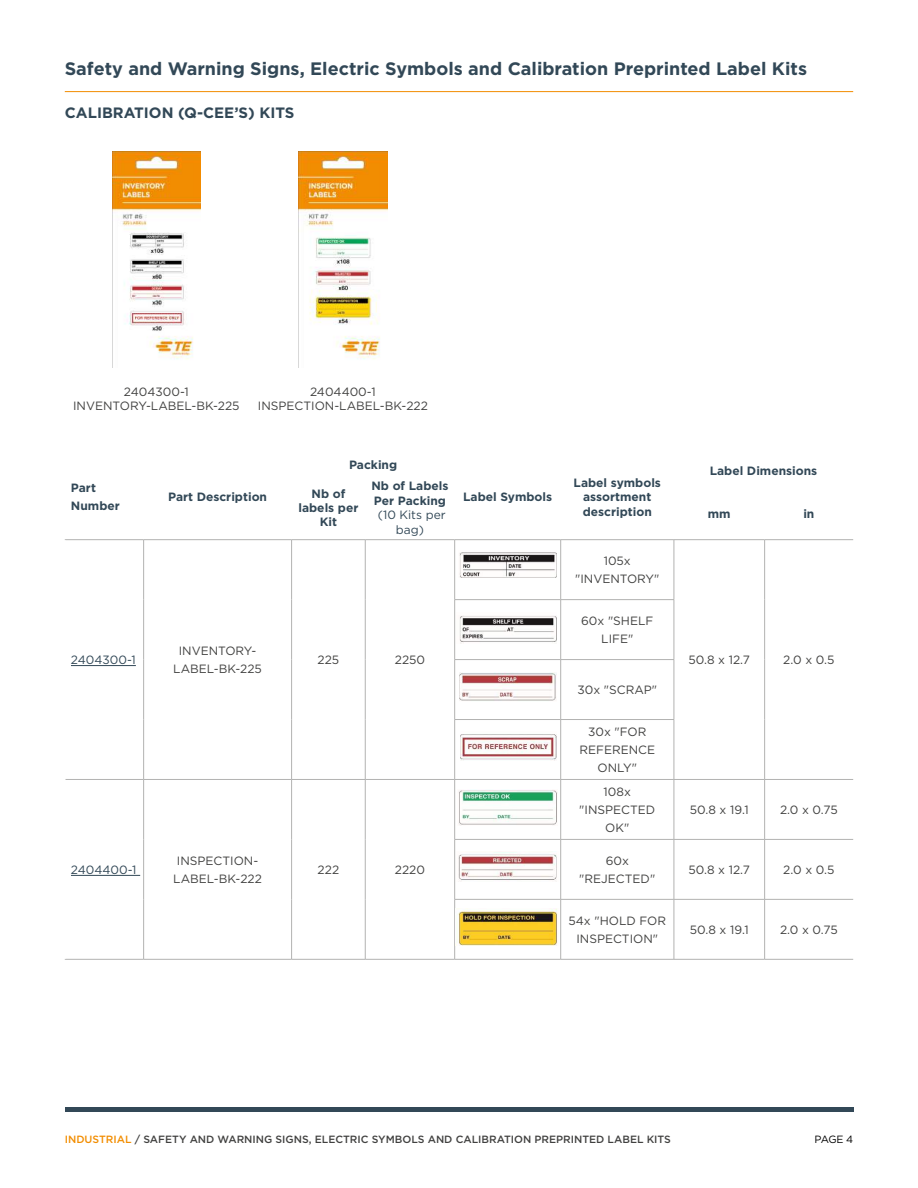
<style>
.page{position:relative;width:918px;height:1188px;background:#fff}
.page>*{position:absolute;margin:0;border:0;box-sizing:border-box;transform-origin:0 0}
.t1{font:700 18px "Gotham";color:#324857}
.t2{font:700 15px "Gotham";color:#324857}
.t3{font:12px/18px "Gotham";color:#414140;text-align:center}
.t4{font:700 12px/14.4px "Gotham";color:#324857}
.t5{font:12px/14.4px "Gotham";color:#324857;text-align:center}
.t6{font:500 10.5px "Gotham";color:#414140}
.t7{font:10.5px "Gotham";color:#000}
.s1{color:#f28d00}
</style>
<div class="page">
<img style="left:112px;top:152px;width:89px;height:216px">
<img style="left:299px;top:152px;width:88px;height:207px">
<hr style="left:65px;top:1107px;width:788px;height:4px;background:#324857">
<hr style="left:65px;top:91px;width:788px;height:1px;background:#f28d00">
<hr style="left:65px;top:539px;width:79px;height:1px;background:#b2b2b1">
<hr style="left:144px;top:539px;width:148px;height:1px;background:#b2b2b1">
<hr style="left:292px;top:539px;width:73px;height:1px;background:#b2b2b1">
<hr style="left:365px;top:539px;width:90px;height:1px;background:#b2b2b1">
<hr style="left:455px;top:539px;width:106px;height:1px;background:#b2b2b1">
<hr style="left:561px;top:539px;width:113px;height:1px;background:#b2b2b1">
<hr style="left:674px;top:539px;width:91px;height:1px;background:#b2b2b1">
<hr style="left:765px;top:539px;width:88px;height:1px;background:#b2b2b1">
<hr style="left:454px;top:599px;width:107px;height:1px;background:#b2b2b1">
<hr style="left:561px;top:599px;width:113px;height:1px;background:#b2b2b1">
<hr style="left:454px;top:659px;width:107px;height:1px;background:#b2b2b1">
<hr style="left:561px;top:659px;width:113px;height:1px;background:#b2b2b1">
<hr style="left:454px;top:719px;width:107px;height:1px;background:#b2b2b1">
<hr style="left:561px;top:719px;width:113px;height:1px;background:#b2b2b1">
<hr style="left:65px;top:779px;width:79px;height:1px;background:#b2b2b1">
<hr style="left:144px;top:779px;width:148px;height:1px;background:#b2b2b1">
<hr style="left:292px;top:779px;width:73px;height:1px;background:#b2b2b1">
<hr style="left:365px;top:779px;width:90px;height:1px;background:#b2b2b1">
<hr style="left:455px;top:779px;width:106px;height:1px;background:#b2b2b1">
<hr style="left:561px;top:779px;width:113px;height:1px;background:#b2b2b1">
<hr style="left:674px;top:779px;width:91px;height:1px;background:#b2b2b1">
<hr style="left:765px;top:779px;width:88px;height:1px;background:#b2b2b1">
<hr style="left:454px;top:839px;width:107px;height:1px;background:#b2b2b1">
<hr style="left:561px;top:839px;width:113px;height:1px;background:#b2b2b1">
<hr style="left:674px;top:839px;width:91px;height:1px;background:#b2b2b1">
<hr style="left:765px;top:839px;width:88px;height:1px;background:#b2b2b1">
<hr style="left:454px;top:899px;width:107px;height:1px;background:#b2b2b1">
<hr style="left:561px;top:899px;width:113px;height:1px;background:#b2b2b1">
<hr style="left:674px;top:899px;width:91px;height:1px;background:#b2b2b1">
<hr style="left:765px;top:899px;width:88px;height:1px;background:#b2b2b1">
<hr style="left:65px;top:959px;width:79px;height:1px;background:#b2b2b1">
<hr style="left:144px;top:959px;width:148px;height:1px;background:#b2b2b1">
<hr style="left:292px;top:959px;width:73px;height:1px;background:#b2b2b1">
<hr style="left:365px;top:959px;width:90px;height:1px;background:#b2b2b1">
<hr style="left:455px;top:959px;width:106px;height:1px;background:#b2b2b1">
<hr style="left:561px;top:959px;width:113px;height:1px;background:#b2b2b1">
<hr style="left:674px;top:959px;width:91px;height:1px;background:#b2b2b1">
<hr style="left:765px;top:959px;width:88px;height:1px;background:#b2b2b1">
<hr style="left:65px;top:779px;width:1px;height:60px;background:#fff">
<hr style="left:143px;top:540px;width:1px;height:60px;background:#b2b2b1">
<hr style="left:291px;top:540px;width:1px;height:60px;background:#b2b2b1">
<hr style="left:365px;top:540px;width:1px;height:60px;background:#b2b2b1">
<hr style="left:454px;top:540px;width:1px;height:59px;background:#b2b2b1">
<hr style="left:560px;top:540px;width:1px;height:59px;background:#b2b2b1">
<hr style="left:674px;top:540px;width:1px;height:59px;background:#b2b2b1">
<hr style="left:764px;top:540px;width:1px;height:60px;background:#b2b2b1">
<hr style="left:143px;top:600px;width:1px;height:60px;background:#b2b2b1">
<hr style="left:291px;top:600px;width:1px;height:60px;background:#b2b2b1">
<hr style="left:365px;top:600px;width:1px;height:60px;background:#b2b2b1">
<hr style="left:454px;top:600px;width:1px;height:59px;background:#b2b2b1">
<hr style="left:560px;top:600px;width:1px;height:59px;background:#b2b2b1">
<hr style="left:674px;top:600px;width:1px;height:59px;background:#b2b2b1">
<hr style="left:764px;top:600px;width:1px;height:60px;background:#b2b2b1">
<hr style="left:143px;top:660px;width:1px;height:60px;background:#b2b2b1">
<hr style="left:291px;top:660px;width:1px;height:60px;background:#b2b2b1">
<hr style="left:365px;top:660px;width:1px;height:60px;background:#b2b2b1">
<hr style="left:454px;top:660px;width:1px;height:59px;background:#b2b2b1">
<hr style="left:560px;top:660px;width:1px;height:59px;background:#b2b2b1">
<hr style="left:674px;top:660px;width:1px;height:59px;background:#b2b2b1">
<hr style="left:764px;top:660px;width:1px;height:60px;background:#b2b2b1">
<hr style="left:143px;top:720px;width:1px;height:59px;background:#b2b2b1">
<hr style="left:291px;top:720px;width:1px;height:59px;background:#b2b2b1">
<hr style="left:365px;top:720px;width:1px;height:59px;background:#b2b2b1">
<hr style="left:454px;top:720px;width:1px;height:59px;background:#b2b2b1">
<hr style="left:560px;top:720px;width:1px;height:59px;background:#b2b2b1">
<hr style="left:674px;top:720px;width:1px;height:59px;background:#b2b2b1">
<hr style="left:764px;top:720px;width:1px;height:59px;background:#b2b2b1">
<hr style="left:143px;top:780px;width:1px;height:59px;background:#b2b2b1">
<hr style="left:291px;top:780px;width:1px;height:59px;background:#b2b2b1">
<hr style="left:365px;top:780px;width:1px;height:59px;background:#b2b2b1">
<hr style="left:454px;top:780px;width:1px;height:59px;background:#b2b2b1">
<hr style="left:560px;top:780px;width:1px;height:59px;background:#b2b2b1">
<hr style="left:674px;top:780px;width:1px;height:59px;background:#b2b2b1">
<hr style="left:764px;top:780px;width:1px;height:59px;background:#b2b2b1">
<hr style="left:143px;top:839px;width:1px;height:60px;background:#b2b2b1">
<hr style="left:291px;top:839px;width:1px;height:60px;background:#b2b2b1">
<hr style="left:365px;top:839px;width:1px;height:60px;background:#b2b2b1">
<hr style="left:454px;top:840px;width:1px;height:59px;background:#b2b2b1">
<hr style="left:560px;top:840px;width:1px;height:59px;background:#b2b2b1">
<hr style="left:674px;top:840px;width:1px;height:59px;background:#b2b2b1">
<hr style="left:764px;top:840px;width:1px;height:59px;background:#b2b2b1">
<hr style="left:143px;top:899px;width:1px;height:60px;background:#b2b2b1">
<hr style="left:291px;top:899px;width:1px;height:60px;background:#b2b2b1">
<hr style="left:365px;top:899px;width:1px;height:60px;background:#b2b2b1">
<hr style="left:454px;top:900px;width:1px;height:59px;background:#b2b2b1">
<hr style="left:560px;top:900px;width:1px;height:59px;background:#b2b2b1">
<hr style="left:674px;top:900px;width:1px;height:59px;background:#b2b2b1">
<hr style="left:764px;top:900px;width:1px;height:59px;background:#b2b2b1">
<hr style="left:71px;top:665px;width:65px;height:1px;background:#324857">
<hr style="left:71px;top:875px;width:69px;height:1px;background:#324857">
<img style="left:459px;top:552px;width:98px;height:25px">
<img style="left:459px;top:615px;width:98px;height:28px">
<img style="left:459px;top:673px;width:98px;height:28px">
<img style="left:460px;top:734px;width:97px;height:26px">
<img style="left:458px;top:790px;width:99px;height:36px">
<img style="left:458px;top:852px;width:99px;height:30px">
<img style="left:456px;top:908px;width:102px;height:37px">
<h1 class="t1" style="left:65px;top:60px;width:744px">Safety and Warning Signs, Electric Symbols and Calibration Preprinted Label Kits</h1>
<p class="t2" style="left:65px;top:106px;width:231px">CALIBRATION (Q-CEE’S) KITS</p>
<p class="t3" style="left:73px;top:385px;width:168px;line-height:14.4px">2404300-1<br>INVENTORY-LABEL-BK-225</p>
<p class="t3" style="left:258px;top:385px;width:172px;line-height:14.4px">2404400-1<br>INSPECTION-LABEL-BK-222</p>
<p class="t4" style="left:349px;top:458px;width:50px">Packing</p>
<p class="t4" style="left:710px;top:464px;width:109px">Label Dimensions</p>
<p class="t4" style="left:71px;top:480px;width:50px;line-height:18px">Part<br>Number</p>
<p class="t4" style="left:168px;top:490px;width:101px">Part Description</p>
<p class="t4" style="left:574px;top:476px;width:89px;text-align:center">Label symbols assortment description</p>
<p class="t4" style="left:298px;top:487px;width:61px;text-align:center">Nb of labels per<br>Kit</p>
<p class="t4" style="left:371px;top:480px;width:78px">Nb of Labels<br>Per Packing</p>
<p class="t4" style="left:463px;top:490px;width:91px">Label Symbols</p>
<p class="t5" style="left:378px;top:508px;width:69px">(10 Kits per bag)</p>
<p class="t4" style="left:708px;top:507px;width:24px">mm</p>
<p class="t4" style="left:803px;top:507px;width:13px">in</p>
<p class="t3" style="left:575px;top:553px;width:86px">105x "INVENTORY"</p>
<p class="t3" style="left:581px;top:613px;width:74px">60x "SHELF<br>LIFE"</p>
<p class="t5" style="left:71px;top:654px;width:66px">2404300-1</p>
<p class="t3" style="left:173px;top:643px;width:90px">INVENTORY-<br>LABEL-BK-225</p>
<p class="t3" style="left:318px;top:652px;width:23px">225</p>
<p class="t3" style="left:395px;top:652px;width:32px">2250</p>
<p class="t5" style="left:71px;top:863px;width:67px">2404400-1</p>
<p class="t3" style="left:173px;top:853px;width:90px">INSPECTION-<br>LABEL-BK-222</p>
<p class="t3" style="left:318px;top:862px;width:23px">222</p>
<p class="t3" style="left:395px;top:862px;width:32px">2220</p>
<p class="t3" style="left:577px;top:682px;width:81px">30x "SCRAP"</p>
<p class="t3" style="left:579px;top:724px;width:77px">30x "FOR<br>REFERENCE<br>ONLY"</p>
<p class="t3" style="left:579px;top:784px;width:78px">108x "INSPECTED<br>OK"</p>
<p class="t3" style="left:688px;top:652px;width:63px">50.8 x 12.7</p>
<p class="t3" style="left:783px;top:652px;width:53px">2.0 x 0.5</p>
<p class="t3" style="left:690px;top:802px;width:60px">50.8 x 19.1</p>
<p class="t3" style="left:780px;top:802px;width:59px">2.0 x 0.75</p>
<p class="t3" style="left:579px;top:853px;width:78px">60x "REJECTED"</p>
<p class="t3" style="left:688px;top:862px;width:63px">50.8 x 12.7</p>
<p class="t3" style="left:783px;top:862px;width:53px">2.0 x 0.5</p>
<p class="t3" style="left:569px;top:913px;width:99px">54x "HOLD FOR<br>INSPECTION"</p>
<p class="t3" style="left:690px;top:922px;width:60px">50.8 x 19.1</p>
<p class="t3" style="left:780px;top:922px;width:59px">2.0 x 0.75</p>
<p class="t6" style="left:65px;top:1135px;width:608px"><span class="s1">INDUSTRIAL</span> / SAFETY AND WARNING SIGNS, ELECTRIC SYMBOLS AND CALIBRATION PREPRINTED LABEL KITS</p>
<p class="t7" style="left:815px;top:1135px;width:40px">PAGE 4</p>
</div>
